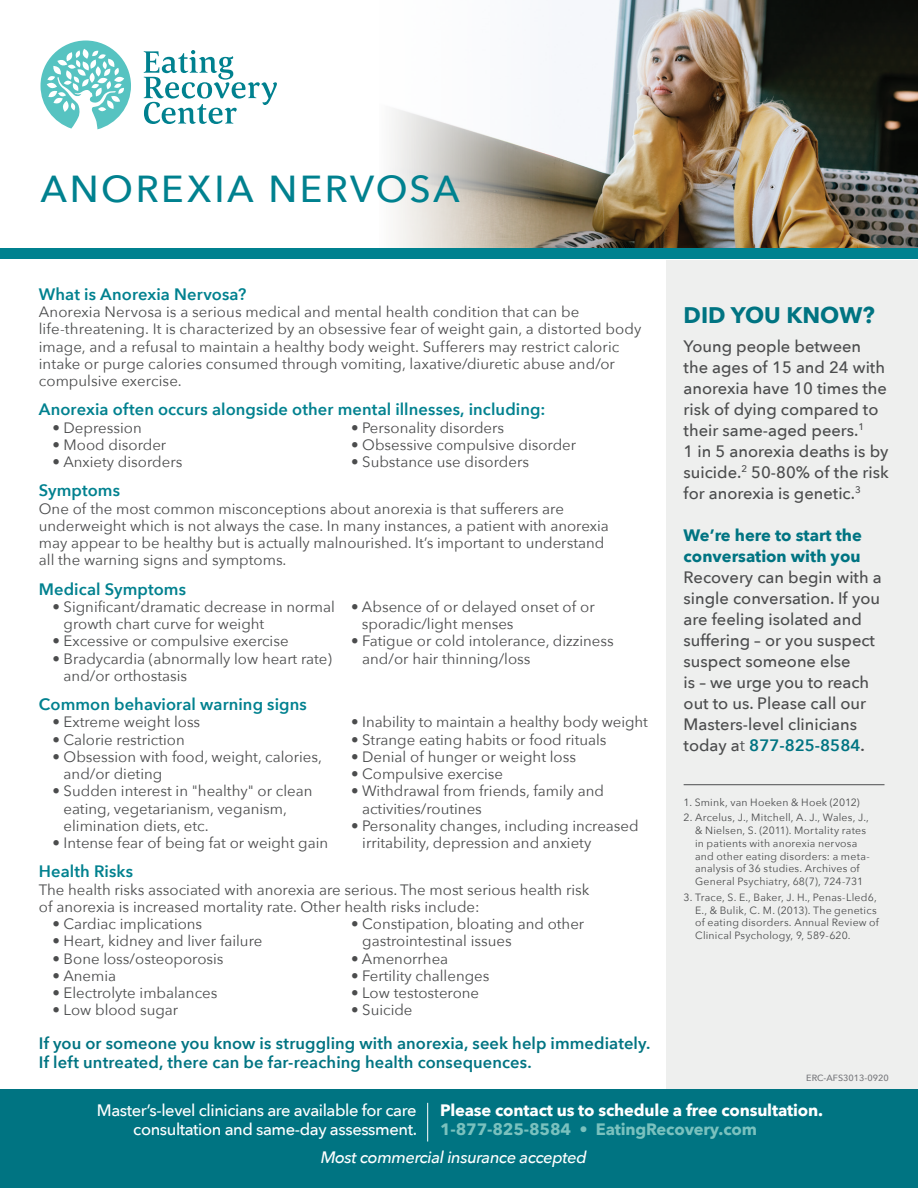
<style>
.page{position:relative;width:918px;height:1188px;background:#fff}
.page>*{position:absolute;margin:0;border:0;box-sizing:border-box;transform-origin:0 0}
.t1{font:500 37.5px "Avenir Next";letter-spacing:.07em;color:#00818f}
.t2{font:700 22.5px "Avenir Next";color:#007482}
.t3{font:500 16.5px/21px "Avenir Next";color:#4b4c4d}
.t4{font:600 16.5px "Avenir Next";letter-spacing:.005em;color:#00818f}
.t5{font:600 16.5px/18.5px "Avenir Next";letter-spacing:.005em;color:#007482}
.t6{font:500 16.5px/19.5px "Avenir Next";letter-spacing:-.025em;color:#fff;text-align:right}
.t7{font:700 16.5px "Avenir Next";letter-spacing:-.01em;color:#fff}
.t8{font:700 16.5px/21px "Avenir Next";color:#007482}
.t9{font:700 16.5px "Avenir Next";letter-spacing:-.01em;color:#7ac1be}
.t10{font:italic 500 16.5px "Avenir Next";letter-spacing:-.025em;color:#fff}
.t11{font:15px/17.2px "Avenir Next";color:#4b4c4d}
.t12{font:10.5px/12.8px "Avenir Next";letter-spacing:.02em;color:#4b4c4d}
.t13{font:500 9px "Avenir Next";color:#76777b}
.s1{font-weight:400}
.s2{font-weight:600;color:#007482}
.s3{font-weight:600}
</style>
<div class="page">
<div style="left:666px;top:260px;width:252px;height:830px;background:#eeefee"></div>
<img style="left:513px;top:0;width:405px;height:248px">
<div style="left:0;top:1090px;width:918px;height:98px;background:#007482"></div>
<div style="left:0;top:248px;width:918px;height:11px;background:#00818f"></div>
<svg style="left:40px;top:40px;width:91px;height:89px"></svg>
<svg style="left:144px;top:50px;width:133px;height:74px"></svg>
<hr style="left:427px;top:1103px;width:1px;height:39px;background:#fff">
<hr style="left:684px;top:784px;width:201px;height:1px;background:#4b4c4d">
<h1 class="t1" style="left:40px;top:157px;width:421px">ANOREXIA NERVOSA</h1>
<p class="t4" style="left:39px;top:280px;width:209px">What is Anorexia Nervosa?</p>
<p class="t11" style="left:39px;top:303px;width:604px">Anorexia Nervosa is a serious medical and mental health condition that can be life-threatening. It is characterized by an obsessive fear of weight gain, a distorted body image, and a refusal to maintain a healthy body weight. Sufferers may restrict caloric intake or purge calories consumed through vomiting, laxative/diuretic abuse and/or compulsive exercise.</p>
<p class="t4" style="left:39px;top:396px;width:508px">Anorexia often occurs alongside other mental illnesses, including:</p>
<p class="t11" style="left:52px;top:418px;width:91px">• Depression</p>
<p class="t11" style="left:52px;top:435px;width:115px">• Mood disorder</p>
<p class="t11" style="left:52px;top:453px;width:132px">• Anxiety disorders</p>
<p class="t11" style="left:351px;top:418px;width:155px">• Personality disorders</p>
<p class="t11" style="left:351px;top:435px;width:227px">• Obsessive compulsive disorder</p>
<p class="t11" style="left:351px;top:453px;width:180px">• Substance use disorders</p>
<p class="t4" style="left:39px;top:477px;width:83px">Symptoms</p>
<p class="t11" style="left:39px;top:499px;width:572px">One of the most common misconceptions about anorexia is that sufferers are underweight which is not always the case. In many instances, a patient with anorexia may appear to be healthy but is actually malnourished. It’s important to understand all the warning signs and symptoms.</p>
<p class="t4" style="left:39px;top:575px;width:149px">Medical Symptoms</p>
<p class="t11" style="left:64px;top:597px;width:273px;text-indent:-11px">• Significant/dramatic decrease in normal growth chart curve for weight</p>
<p class="t11" style="left:52px;top:632px;width:238px">• Excessive or compulsive exercise</p>
<p class="t11" style="left:64px;top:649px;width:270px;text-indent:-11px">• Bradycardia (abnormally low heart rate) and/or orthostasis</p>
<p class="t11" style="left:362px;top:597px;width:234px;text-indent:-11px">• Absence of or delayed onset of or sporadic/light menses</p>
<p class="t11" style="left:362px;top:632px;width:253px;text-indent:-11px">• Fatigue or cold intolerance, dizziness and/or hair thinning/loss</p>
<p class="t4" style="left:39px;top:690px;width:269px">Common behavioral warning signs</p>
<p class="t11" style="left:52px;top:713px;width:149px">• Extreme weight loss</p>
<p class="t11" style="left:52px;top:730px;width:134px">• Calorie restriction</p>
<p class="t11" style="left:64px;top:747px;width:260px;text-indent:-11px">• Obsession with food, weight, calories, and/or dieting</p>
<p class="t11" style="left:64px;top:782px;width:250px;text-indent:-11px">• Sudden interest in "healthy" or clean eating, vegetarianism, veganism, elimination diets, etc.</p>
<p class="t11" style="left:52px;top:834px;width:277px">• Intense fear of being fat or weight gain</p>
<p class="t11" style="left:351px;top:713px;width:298px">• Inability to maintain a healthy body weight</p>
<p class="t11" style="left:351px;top:730px;width:257px">• Strange eating habits or food rituals</p>
<p class="t11" style="left:351px;top:747px;width:227px">• Denial of hunger or weight loss</p>
<p class="t11" style="left:351px;top:765px;width:154px">• Compulsive exercise</p>
<p class="t11" style="left:362px;top:782px;width:243px;text-indent:-11px">• Withdrawal from friends, family and activities/routines</p>
<p class="t11" style="left:362px;top:816px;width:278px;text-indent:-11px">• Personality changes, including increased irritability, depression and anxiety</p>
<p class="t4" style="left:39px;top:858px;width:96px">Health Risks</p>
<p class="t11" style="left:39px;top:880px;width:552px">The health risks associated with anorexia are serious. The most serious health risk of anorexia is increased mortality rate. Other health risks include:</p>
<p class="t11" style="left:52px;top:915px;width:151px">• Cardiac implications</p>
<p class="t11" style="left:52px;top:932px;width:212px">• Heart, kidney and liver failure</p>
<p class="t11" style="left:52px;top:949px;width:173px">• Bone loss/osteoporosis</p>
<p class="t11" style="left:52px;top:966px;width:65px">• Anemia</p>
<p class="t11" style="left:52px;top:984px;width:167px">• Electrolyte imbalances</p>
<p class="t11" style="left:52px;top:1001px;width:127px">• Low blood sugar</p>
<p class="t11" style="left:362px;top:915px;width:224px;text-indent:-11px">• Constipation, bloating and other gastrointestinal issues</p>
<p class="t11" style="left:351px;top:949px;width:99px">• Amenorrhea</p>
<p class="t11" style="left:351px;top:966px;width:140px">• Fertility challenges</p>
<p class="t11" style="left:351px;top:984px;width:130px">• Low testosterone</p>
<p class="t11" style="left:351px;top:1001px;width:63px">• Suicide</p>
<p class="t5" style="left:39px;top:1034px;width:613px">If you or someone you know is struggling with anorexia, seek help immediately.<br>If left untreated, there can be far-reaching health consequences.</p>
<h2 class="t2" style="left:684px;top:296px;width:193px">DID YOU KNOW?</h2>
<p class="t3" style="left:684px;top:335px;width:207px">Young people between the ages of 15 and 24 with anorexia have 10 times the risk of dying compared to their same-aged peers.<sup>1<br></sup>1 in 5 anorexia deaths is by suicide.<sup>2</sup> 50-80% of the risk for anorexia is genetic.<sup>3</sup></p>
<p class="t8" style="left:684px;top:524px;width:180px">We’re here to start the conversation with you</p>
<p class="t3" style="left:684px;top:566px;width:200px">Recovery can begin with a single conversation. If you are feeling isolated and suffering – or you suspect suspect someone else<br>is – we urge you to reach out to us. Please call our<br>Masters-level clinicians today a<span class="s1">t</span> <span class="s2">877-825-8584</span><span class="s3">.</span></p>
<p class="t12" style="left:684px;top:795px;width:178px">1. Smink, van Hoeken &amp; Hoek (2012)</p>
<p class="t12" style="left:695px;top:811px;width:176px;text-indent:-12px">2. Arcelus, J., Mitchell, A. J., Wales, J., &amp; Nielsen, S. (2011). Mortality rates in patients with anorexia nervosa and other eating disorders: a meta&shy;analysis of 36 studies. Archives of General Psychiatry, 68(7), 724-731</p>
<p class="t12" style="left:695px;top:890px;width:185px;text-indent:-12px">3. Trace, S. E., Baker, J. H., Penas-Lled6, E., &amp; Bulik, C. M. (2013). The genetics of eating disorders. Annual Review of Clinical Psychology, 9, 589-620.</p>
<p class="t13" style="left:806px;top:1071px;width:84px">ERC-AFS3013-0920</p>
<p class="t6" style="left:97px;top:1100px;width:322px">Master’s-level clinicians are available for care consultation and same-day assessment.</p>
<p class="t7" style="left:440px;top:1096px;width:384px">Please contact us to schedule a free consultation.</p>
<p class="t9" style="left:440px;top:1115px;width:318px">1-877-825-8584 • EatingRecovery.com</p>
<p class="t10" style="left:321px;top:1143px;width:268px">Most commercial insurance accepted</p>
</div>
